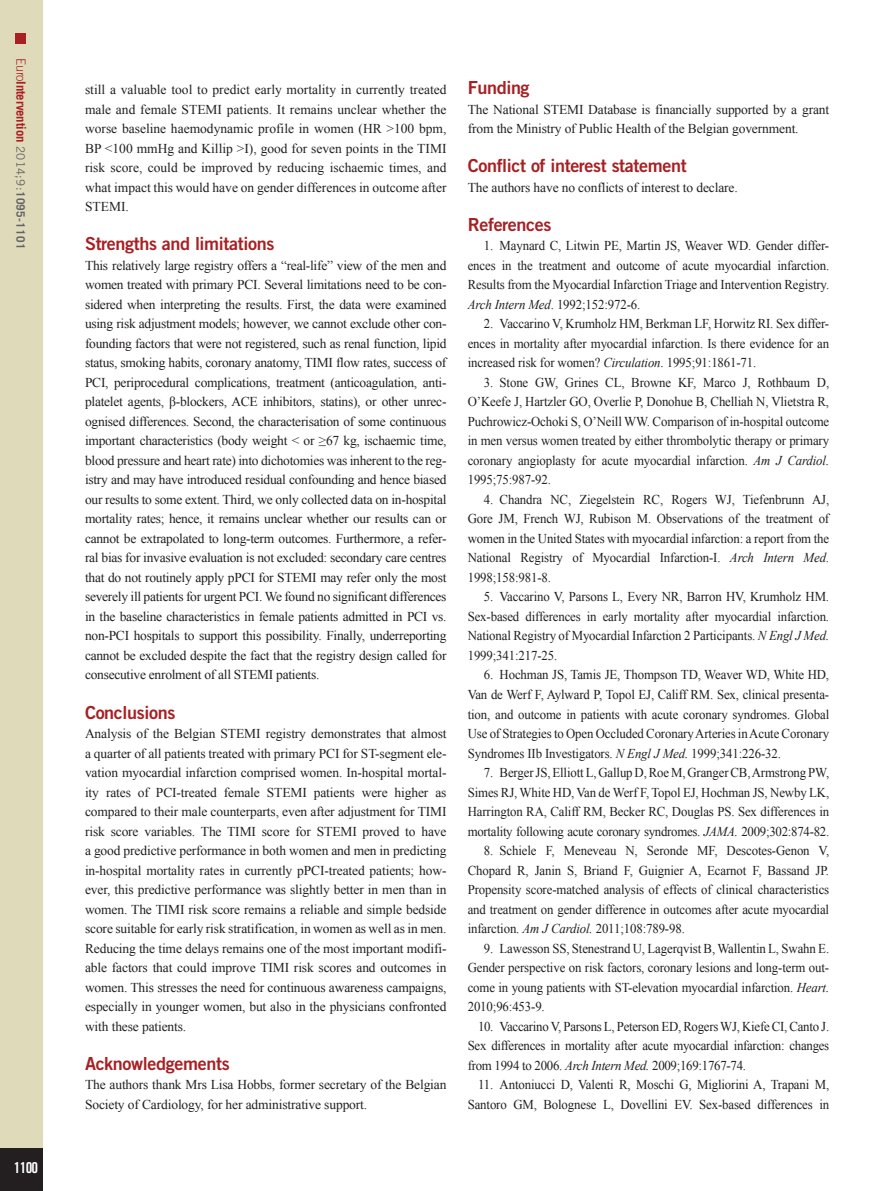
<style>
.page{position:relative;width:893px;height:1191px;background:#fff}
.page>*{position:absolute;margin:0;border:0;box-sizing:border-box;transform-origin:0 0}
.t1{font:18px "Trade Gothic LT Std Bd 2";letter-spacing:-.02em;color:#a72023}
.t2{font:15px "Trade Gothic LT Std Bd Cn 20";color:#fff}
.t3{font:13.5px/19.5px "Times New Roman";letter-spacing:-.01em;color:#231f20;text-align:justify}
.t4{font:13.5px/19.5px "Times New Roman";letter-spacing:-.01em;color:#231f20;text-align:justify;scale:.95 1}
.t5{font:700 12.75px "Trade Gothic LT Std";letter-spacing:-.01em;color:#a72023}
.s1{font-weight:300}
.s2{font-weight:400;font-size:11.7px;color:#636366}
.s3{font-size:11.7px;color:#636366}
.s4{font-style:italic}
</style>
<div class="page">
<div style="left:0;top:0;width:43px;height:1191px;background:#dedaba"></div>
<div style="left:0;top:1148px;width:43px;height:43px;background:#231f20"></div>
<div style="left:16px;top:34px;width:10px;height:10px;background:#a72023"></div>
<p class="t5" style="left:29px;top:58px;width:192px;rotate:90deg"><span class="s1">Euro</span>Intervention <span class="s2">2014;9:</span><span class="s3">1095-1101</span></p>
<p class="t2" style="left:14px;top:1158px;width:26px">1100</p>
<p class="t3" style="left:85px;top:80px;width:363px">still a valuable tool to predict early mortality in currently treated male and female STEMI patients. It remains unclear whether the worse baseline haemodynamic profile in women (HR &gt;100 bpm, BP &lt;100 mmHg and Killip &gt;I), good for seven points in the TIMI risk score, could be improved by reducing ischaemic times, and what impact this would have on gender differences in outcome after STEMI.</p>
<h1 class="t1" style="left:85px;top:233px;width:191px">Strengths and limitations</h1>
<p class="t3" style="left:85px;top:255px;width:363px">This relatively large registry offers a “real-life” view of the men and women treated with primary PCI. Several limitations need to be con&shy;sidered when interpreting the results. First, the data were examined using risk adjustment models; however, we cannot exclude other con&shy;founding factors that were not registered, such as renal function, lipid status, smoking habits, coronary anatomy, TIMI flow rates, success of PCI, periprocedural complications, treatment (anticoagulation, anti&shy;platelet agents, β-blockers, ACE inhibitors, statins), or other unrec&shy;ognised differences. Second, the characterisation of some continuous important characteristics (body weight &lt; or ≥67 kg, ischaemic time, blood pressure and heart rate) into dichotomies was inherent to the reg&shy;istry and may have introduced residual confounding and hence biased our results to some extent. Third, we only collected data on in-hospital mortality rates; hence, it remains unclear whether our results can or cannot be extrapolated to long-term outcomes. Furthermore, a refer&shy;ral bias for invasive evaluation is not excluded: secondary care centres that do not routinely apply pPCI for STEMI may refer only the most severely ill patients for urgent PCI. We found no significant differences in the baseline characteristics in female patients admitted in PCI vs. non-PCI hospitals to support this possibility. Finally, underreporting cannot be excluded despite the fact that the registry design called for consecutive enrolment of all STEMI patients.</p>
<h1 class="t1" style="left:85px;top:701px;width:92px">Conclusions</h1>
<p class="t3" style="left:85px;top:723px;width:363px">Analysis of the Belgian STEMI registry demonstrates that almost a quarter of all patients treated with primary PCI for ST-segment ele&shy;vation myocardial infarction comprised women. In-hospital mortal&shy;ity rates of PCI-treated female STEMI patients were higher as compared to their male counterparts, even after adjustment for TIMI risk score variables. The TIMI score for STEMI proved to have a good predictive performance in both women and men in predicting in-hospital mortality rates in currently pPCI-treated patients; how&shy;ever, this predictive performance was slightly better in men than in women. The TIMI risk score remains a reliable and simple bedside score suitable for early risk stratification, in women as well as in men.<br>Reducing the time delays remains one of the most important modifi&shy;able factors that could improve TIMI risk scores and outcomes in women. This stresses the need for continuous awareness campaigns, especially in younger women, but also in the physicians confronted with these patients.</p>
<h1 class="t1" style="left:85px;top:1052px;width:146px">Acknowledgements</h1>
<p class="t3" style="left:85px;top:1074px;width:363px">The authors thank Mrs Lisa Hobbs, former secretary of the Belgian<br>Society of Cardiology, for her administrative support.</p>
<h1 class="t1" style="left:468px;top:77px;width:63px">Funding</h1>
<p class="t3" style="left:468px;top:99px;width:363px">The National STEMI Database is financially supported by a grant from the Ministry of Public Health of the Belgian government.</p>
<h1 class="t1" style="left:468px;top:155px;width:220px">Conflict of interest statement</h1>
<p class="t3" style="left:468px;top:177px;width:272px">The authors have no conflicts of interest to declare.</p>
<h1 class="t1" style="left:468px;top:213px;width:85px">References</h1>
<p class="t4" style="left:468px;top:236px;width:382px;text-indent:16px">1. Maynard C, Litwin PE, Martin JS, Weaver WD. Gender differ&shy;ences in the treatment and outcome of acute myocardial infarction.<br>Results from the Myocardial Infarction Triage and Intervention Registry.<br><span class="s4">Arch Intern Med</span>. 1992;152:972-6.</p>
<p class="t4" style="left:468px;top:314px;width:382px;text-indent:16px">2. Vaccarino V, Krumholz HM, Berkman LF, Horwitz RI. Sex differ&shy;ences in mortality after myocardial infarction. Is there evidence for an increased risk for women? <span class="s4">Circulation</span>. 1995;91:1861-71.</p>
<p class="t4" style="left:468px;top:372px;width:382px;text-indent:16px">3. Stone GW, Grines CL, Browne KF, Marco J, Rothbaum D, O’Keefe J, Hartzler GO, Overlie P, Donohue B, Chelliah N, Vlietstra R, Puchrowicz-Ochoki S, O’Neill WW. Comparison of in-hospital outcome in men versus women treated by either thrombolytic therapy or primary coronary angioplasty for acute myocardial infarction. <span class="s4">Am J Cardiol.<br></span>1995;75:987-92.</p>
<p class="t4" style="left:468px;top:489px;width:382px;text-indent:16px">4. Chandra NC, Ziegelstein RC, Rogers WJ, Tiefenbrunn AJ, Gore JM, French WJ, Rubison M. Observations of the treatment of women in the United States with myocardial infarction: a report from the National Registry of Myocardial Infarction-I. <span class="s4">Arch Intern Med</span>.<br>1998;158:981-8.</p>
<p class="t4" style="left:468px;top:587px;width:382px;text-indent:16px">5. Vaccarino V, Parsons L, Every NR, Barron HV, Krumholz HM.<br>Sex-based differences in early mortality after myocardial infarction.<br>National Registry of Myocardial Infarction 2 Participants. <span class="s4">N Engl J Med.<br></span>1999;341:217-25.</p>
<p class="t4" style="left:468px;top:665px;width:382px;text-indent:16px">6. Hochman JS, Tamis JE, Thompson TD, Weaver WD, White HD, Van de Werf F, Aylward P, Topol EJ, Califf RM. Sex, clinical presenta&shy;tion, and outcome in patients with acute coronary syndromes. Global Use of Strategies to Open Occluded Coronary Arteries in Acute Coronary Syndromes IIb Investigators. <span class="s4">N Engl J Med.</span> 1999;341:226-32.</p>
<p class="t4" style="left:468px;top:762px;width:382px;text-indent:16px">7. Berger JS, Elliott L, Gallup D, Roe M, Granger CB, Armstrong PW, Simes RJ, White HD, Van de Werf F, Topol EJ, Hochman JS, Newby LK, Harrington RA, Califf RM, Becker RC, Douglas PS. Sex differences in mortality following acute coronary syndromes. <span class="s4">JAMA.</span> 2009;302:874-82.</p>
<p class="t4" style="left:468px;top:840px;width:382px;text-indent:16px">8. Schiele F, Meneveau N, Seronde MF, Descotes-Genon V, Chopard R, Janin S, Briand F, Guignier A, Ecarnot F, Bassand JP.<br>Propensity score-matched analysis of effects of clinical characteristics and treatment on gender difference in outcomes after acute myocardial infarction. <span class="s4">Am J Cardiol.</span> 2011;108:789-98.</p>
<p class="t4" style="left:468px;top:938px;width:382px;text-indent:16px">9. Lawesson SS, Stenestrand U, Lagerqvist B, Wallentin L, Swahn E.<br>Gender perspective on risk factors, coronary lesions and long-term out&shy;come in young patients with ST-elevation myocardial infarction. <span class="s4">Heart.<br></span>2010;96:453-9.</p>
<p class="t4" style="left:468px;top:1016px;width:382px;text-indent:10px">10. Vaccarino V, Parsons L, Peterson ED, Rogers WJ, Kiefe CI, Canto J.<br>Sex differences in mortality after acute myocardial infarction: changes from 1994 to 2006. <span class="s4">Arch Intern Med.</span> 2009;169:1767-74.</p>
<p class="t4" style="left:468px;top:1074px;width:382px;text-align:right">11. Antoniucci D, Valenti R, Moschi G, Migliorini A, Trapani M,<br>Santoro GM, Bolognese L, Dovellini EV. Sex-based differences in</p>
</div>
